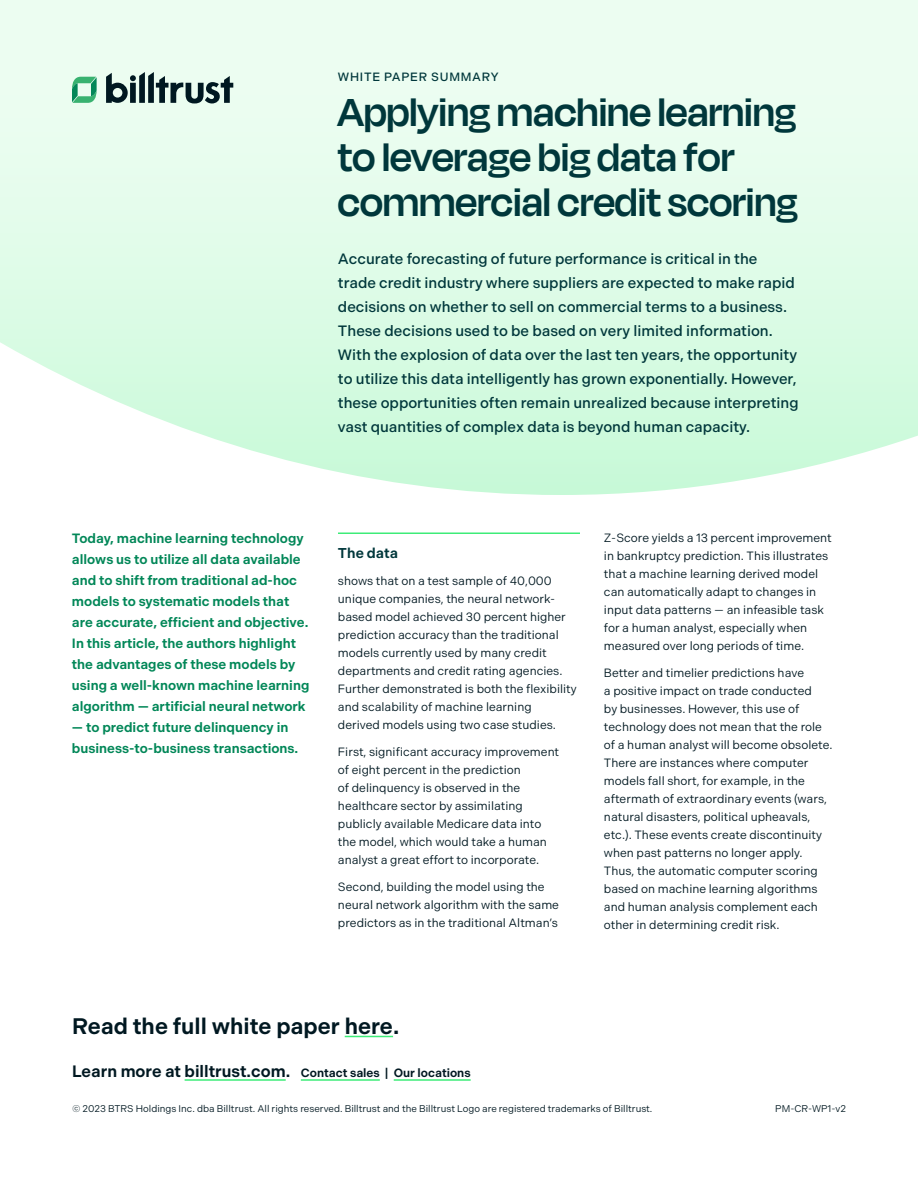
<style>
.page{position:relative;width:918px;height:1188px;background:#fff}
.page>*{position:absolute;margin:0;border:0;box-sizing:border-box;transform-origin:0 0}
.t1{font:600 45px/45px "Degular Display";color:#00373b}
.Footer_CTA{font:600 22.5px "Indivisible";color:#001821}
.Footer_CTA-2{font:600 16.5px "Indivisible";color:#001821}
.Intro_Copy{font:500 15px/24px "Indivisible";color:#00373b}
.t2{font:600 14.25px "Indivisible";color:#00373b}
.Pull_quote{font:600 13.5px/21px "Indivisible";color:#028758}
.Body_Copy{font:12px/18px "Indivisible";color:#001821}
.Eyebrow{font:500 12px "Indivisible";letter-spacing:.06em;color:#00373b}
.Copyright{font:9.75px "Indivisible";color:#001821}
.s1{font-size:12px}
</style>
<div class="page">
<svg style="left:0;top:0;width:918px;height:495px"></svg>
<hr style="left:345px;top:1036px;width:48px;height:1px;background:#3eec78">
<hr style="left:185px;top:1079px;width:101px;height:2px;background:#3eec78">
<hr style="left:301px;top:1079px;width:79px;height:2px;background:#3eec78">
<hr style="left:394px;top:1079px;width:77px;height:2px;background:#3eec78">
<hr style="left:338px;top:532px;width:242px;height:2px;background:#3eec78">
<svg style="left:72px;top:77px;width:25px;height:26px"></svg>
<svg style="left:106px;top:72px;width:127px;height:31px"></svg>
<p class="Eyebrow" style="left:338px;top:70px;width:162px">WHITE PAPER SUMMARY</p>
<h1 class="t1" style="left:338px;top:88px;width:461px">Applying machine learning to leverage big data for commercial credit scoring</h1>
<p class="Intro_Copy" style="left:338px;top:247px;width:462px">Accurate forecasting of future performance is critical in the trade credit industry where suppliers are expected to make rapid decisions on whether to sell on commercial terms to a business.<br>These decisions used to be based on very limited information.<br>With the explosion of data over the last ten years, the opportunity to utilize this data intelligently has grown exponentially. However, these opportunities often remain unrealized because interpreting vast quantities of complex data is beyond human capacity.</p>
<p class="Pull_quote" style="left:72px;top:528px;width:239px">Today, machine learning technology allows us to utilize all data available and to shift from traditional ad-hoc models to systematic models that are accurate, efficient and objective.<br>In this article, the authors highlight the advantages of these models by using a well-known machine learning algorithm — artificial neural network</p>
<p class="Pull_quote" style="left:72px;top:717px;width:228px">— to predict future delinquency in business-to-business transactions.</p>
<h2 class="t2" style="left:338px;top:545px;width:62px">The data</h2>
<p class="Body_Copy" style="left:338px;top:572px;width:240px">shows that on a test sample of 40,000 unique companies, the neural network&shy;based model achieved 30 percent higher prediction accuracy than the traditional models currently used by many credit departments and credit rating agencies.<br>Further demonstrated is both the flexibility and scalability of machine learning derived models using two case studies.</p>
<p class="Body_Copy" style="left:338px;top:743px;width:223px">First, significant accuracy improvement of eight percent in the prediction<br>of delinquency is observed in the healthcare sector by assimilating publicly available Medicare data into the model, which would take a human analyst a great effort to incorporate.</p>
<p class="Body_Copy" style="left:338px;top:878px;width:223px">Second, building the model using the neural network algorithm with the same predictors as in the traditional Altman’s</p>
<p class="Body_Copy" style="left:604px;top:528px;width:229px">Z-Score yields a 13 percent improvement in bankruptcy prediction. This illustrates that a machine learning derived model can automatically adapt to changes in input data patterns — an infeasible task for a human analyst, especially when measured over long periods of time.</p>
<p class="Body_Copy" style="left:604px;top:663px;width:230px">Better and timelier predictions have<br>a positive impact on trade conducted<br>by businesses. However, this use of technology does not mean that the role of a human analyst will become obsolete.<br>There are instances where computer models fall short, for example, in the aftermath of extraordinary events (wars, natural disasters, political upheavals, etc.). These events create discontinuity when past patterns no longer apply.<br>Thus, the automatic computer scoring based on machine learning algorithms and human analysis complement each other in determining credit risk.</p>
<p class="Footer_CTA" style="left:72px;top:1013px;width:329px">Read the full white paper here.</p>
<p class="Footer_CTA-2" style="left:72px;top:1062px;width:400px">Learn more at billtrust.com. <span class="s1">Contact sales | Our locations</span></p>
<p class="Copyright" style="left:72px;top:1103px;width:582px">© 2023 BTRS Holdings Inc. dba Billtrust. All rights reserved. Billtrust and the Billtrust Logo are registered trademarks of Billtrust.</p>
<p class="Copyright" style="left:775px;top:1103px;width:72px">PM-CR-WP1-v2</p>
</div>
